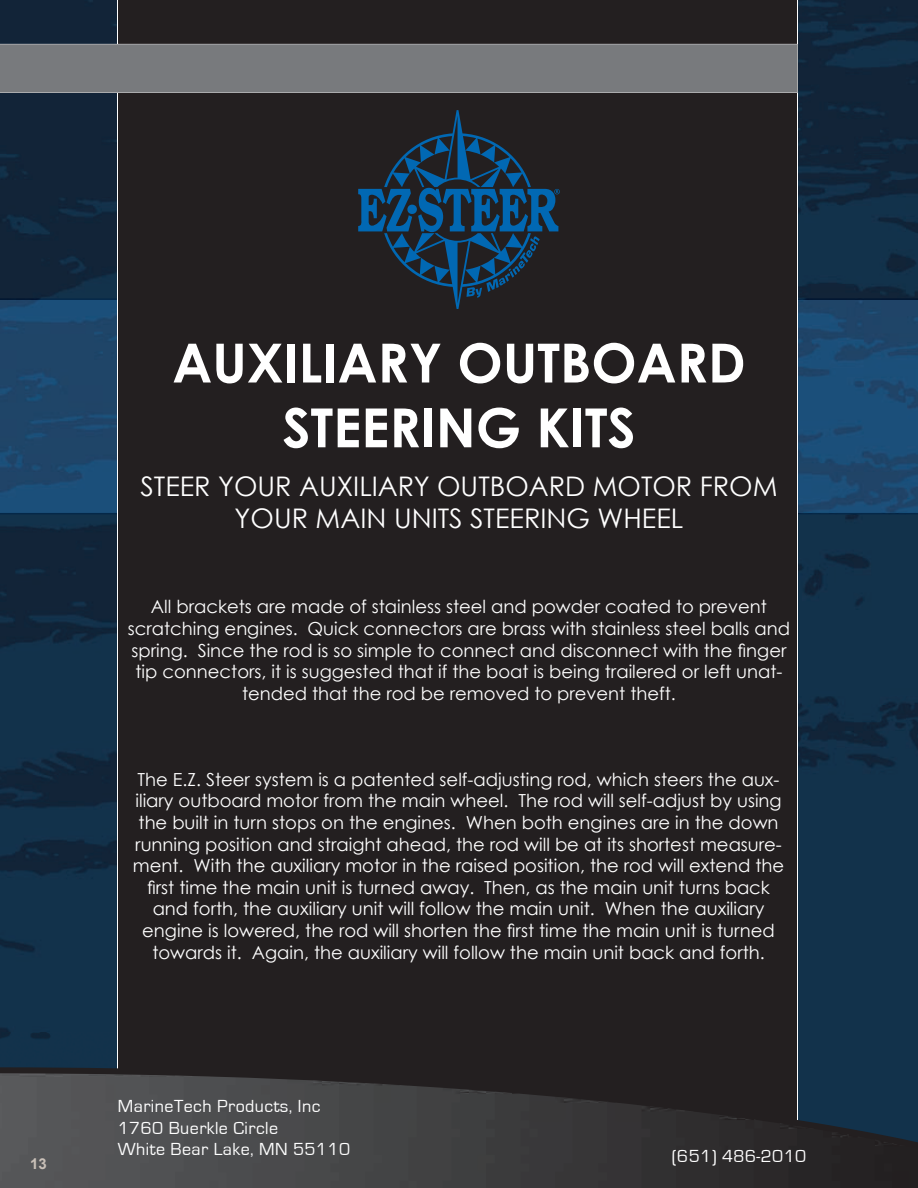
<style>
.page{position:relative;width:918px;height:1188px;background:#fff}
.page>*{position:absolute;margin:0;border:0;box-sizing:border-box;transform-origin:0 0}
.t1{font:700 54px/64.8px "Century Gothic";color:#fff;text-align:center}
.t2{font:27px/32.4px "Century Gothic";color:#fff;text-align:center}
.t3{font:18px/21.6px "Century Gothic";color:#fff;text-align:center}
.t4{font:18px/21.6px "Eurostile";letter-spacing:.025em;color:#fff}
.t5{font:700 15px "Arial";color:#c9c0b8}
</style>
<div class="page">
<img style="left:0;top:0;width:918px;height:514px">
<img style="left:0;top:514px;width:117px;height:553px">
<div style="left:798px;top:514px;width:120px;height:553px;background:#12324b"></div>
<img style="left:0;top:300px;width:918px;height:213px">
<div style="left:118px;top:0;width:679px;height:1188px;background:#231f20"></div>
<hr style="left:797px;top:0;width:1px;height:1144px;background:#fff">
<hr style="left:118px;top:0;width:1px;height:1144px;background:#fff">
<div style="left:0;top:44px;width:798px;height:49px;background:#787a7d"></div>
<svg style="left:0;top:1067px;width:918px;height:121px"></svg>
<svg style="left:358px;top:110px;width:202px;height:199px"></svg>
<p class="t5" style="left:30px;top:1155px;width:18px">13</p>
<h1 class="t1" style="left:172px;top:329px;width:575px">AUXILIARY OUTBOARD<br>STEERING KITS</h1>
<h2 class="t2" style="left:140px;top:470px;width:639px">STEER YOUR AUXILIARY OUTBOARD MOTOR FROM<br>YOUR MAIN UNITS STEERING WHEEL</h2>
<p class="t3" style="left:128px;top:596px;width:664px">All brackets are made of stainless steel and powder coated to prevent scratching engines. Quick connectors are brass with stainless steel balls and spring. Since the rod is so simple to connect and disconnect with the finger tip connectors, it is suggested that if the boat is being trailered or left unat&shy;tended that the rod be removed to prevent theft.</p>
<p class="t3" style="left:133px;top:768px;width:653px">The E.Z. Steer system is a patented self-adjusting rod, which steers the aux&shy;iliary outboard motor from the main wheel. The rod will self-adjust by using the built in turn stops on the engines. When both engines are in the down running position and straight ahead, the rod will be at its shortest measure&shy;ment. With the auxiliary motor in the raised position, the rod will extend the first time the main unit is turned away. Then, as the main unit turns back and forth, the auxiliary unit will follow the main unit. When the auxiliary engine is lowered, the rod will shorten the first time the main unit is turned towards it. Again, the auxiliary will follow the main unit back and forth.</p>
<p class="t4" style="left:118px;top:1096px;width:234px">MarineTech Products, Inc<br>1760 Buerkle Circle<br>White Bear Lake, MN 55110</p>
<p class="t4" style="left:672px;top:1145px;width:136px">(651) 486-2010</p>
</div>
